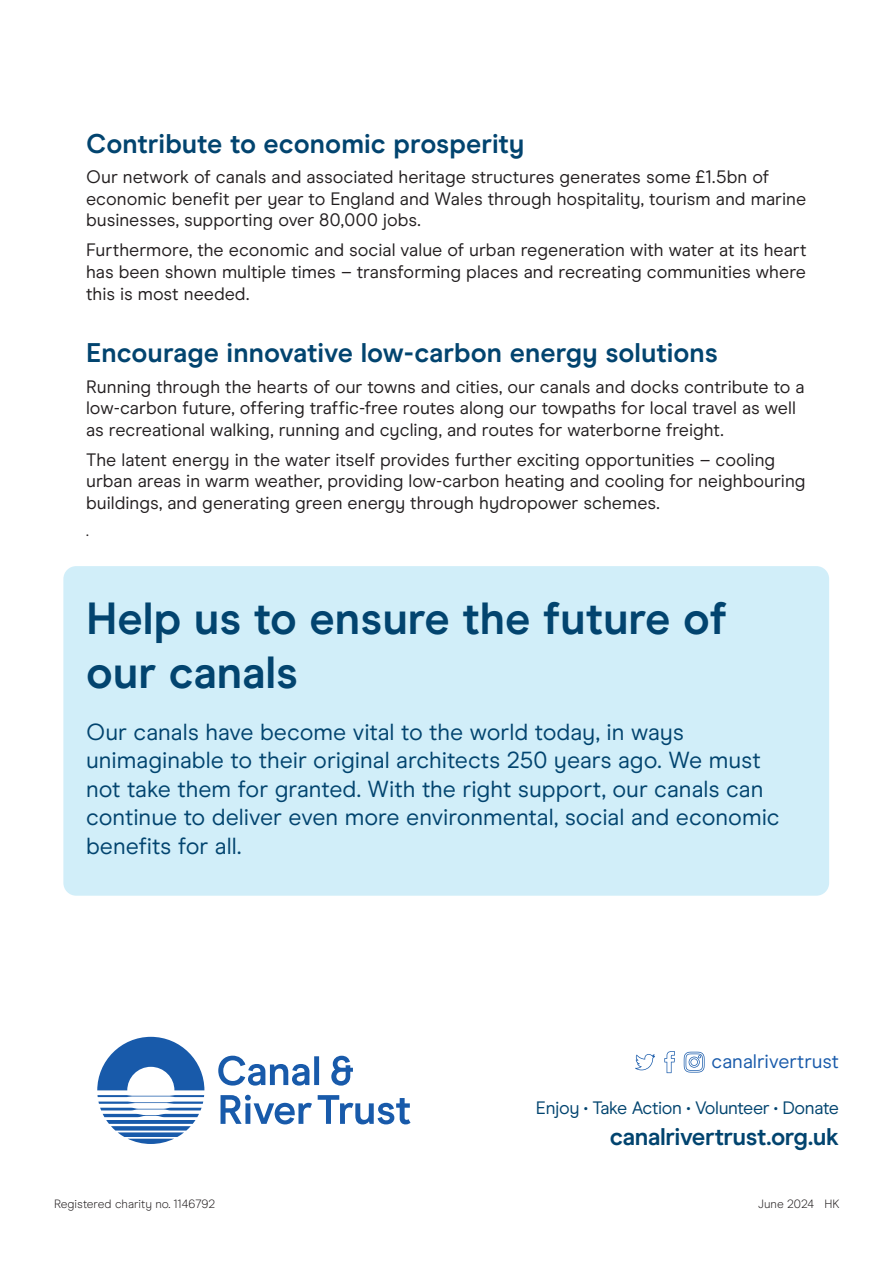
<style>
.page{position:relative;width:893px;height:1263px;background:#fff}
.page>*{position:absolute;margin:0;border:0;box-sizing:border-box;transform-origin:0 0}
.Sub_chapter{font:700 45px/54px "Modern Era";color:#02446f}
.BodyCopy{font:700 27px "Modern Era";color:#02446f}
.t1{font:700 24.15px "Modern Era";letter-spacing:-.015em;color:#02446f}
.BodyCopy-2{font:23.25px/28.5px "Modern Era";color:#02446f}
.t2{font:19.65px "Modern Era";color:#185aaa}
.BodyCopy-3{font:18px/21.6px "Modern Era";color:#231f20}
.t3{font:18px "Modern Era";letter-spacing:-.02em;color:#02446f}
.BodyCopy-4{font:15px "Modern Era";color:#231f20}
.t4{font:300 12px "Modern Era";color:#231f20}
</style>
<div class="page">
<svg style="left:97px;top:1037px;width:107px;height:107px"></svg>
<svg style="left:218px;top:1056px;width:101px;height:29px"></svg>
<svg style="left:331px;top:1056px;width:22px;height:29px"></svg>
<svg style="left:221px;top:1095px;width:91px;height:29px"></svg>
<svg style="left:318px;top:1095px;width:92px;height:29px"></svg>
<svg style="left:684px;top:1052px;width:21px;height:20px"></svg>
<svg style="left:664px;top:1051px;width:11px;height:22px"></svg>
<svg style="left:635px;top:1054px;width:20px;height:16px"></svg>
<div style="left:63px;top:566px;width:766px;height:330px;background:#d1eef9;border-radius:13px"></div>
<p class="BodyCopy" style="left:86px;top:128px;width:440px">Contribute to economic prosperity</p>
<p class="BodyCopy-3" style="left:86px;top:166px;width:722px">Our network of canals and associated heritage structures generates some £1.5bn of economic benefit per year to England and Wales through hospitality, tourism and marine businesses, supporting over 80,000 jobs.</p>
<p class="BodyCopy-3" style="left:86px;top:239px;width:722px;text-align:justify">Furthermore, the economic and social value of urban regeneration with water at its heart has been shown multiple times – transforming places and recreating communities where this is most needed.</p>
<p class="BodyCopy" style="left:86px;top:337px;width:633px">Encourage innovative low-carbon energy solutions</p>
<p class="BodyCopy-3" style="left:86px;top:376px;width:720px">Running through the hearts of our towns and cities, our canals and docks contribute to a low-carbon future, offering traffic-free routes along our towpaths for local travel as well as recreational walking, running and cycling, and routes for waterborne freight.</p>
<p class="BodyCopy-3" style="left:86px;top:449px;width:721px">The latent energy in the water itself provides further exciting opportunities – cooling urban areas in warm weather, providing low-carbon heating and cooling for neighbouring buildings, and generating green energy through hydropower schemes.</p>
<p class="BodyCopy-4" style="left:86px;top:522px;width:4px">.</p>
<p class="Sub_chapter" style="left:86px;top:592px;width:642px">Help us to ensure the future of our canals</p>
<p class="BodyCopy-2" style="left:86px;top:717px;width:695px">Our canals have become vital to the world today, in ways unimaginable to their original architects 250 years ago. We must not take them for granted. With the right support, our canals can continue to deliver even more environmental, social and economic benefits for all.</p>
<p class="t2" style="left:711px;top:1050px;width:129px">canalrivertrust</p>
<p class="t3" style="left:536px;top:1097px;width:304px">Enjoy • Take Action • Volunteer • Donate</p>
<p class="t1" style="left:610px;top:1122px;width:231px">canalrivertrust.org.uk</p>
<p class="t4" style="left:54px;top:1197px;width:163px">Registered charity no. 1146792</p>
<p class="t4" style="left:758px;top:1197px;width:83px">June 2024 HK</p>
</div>
